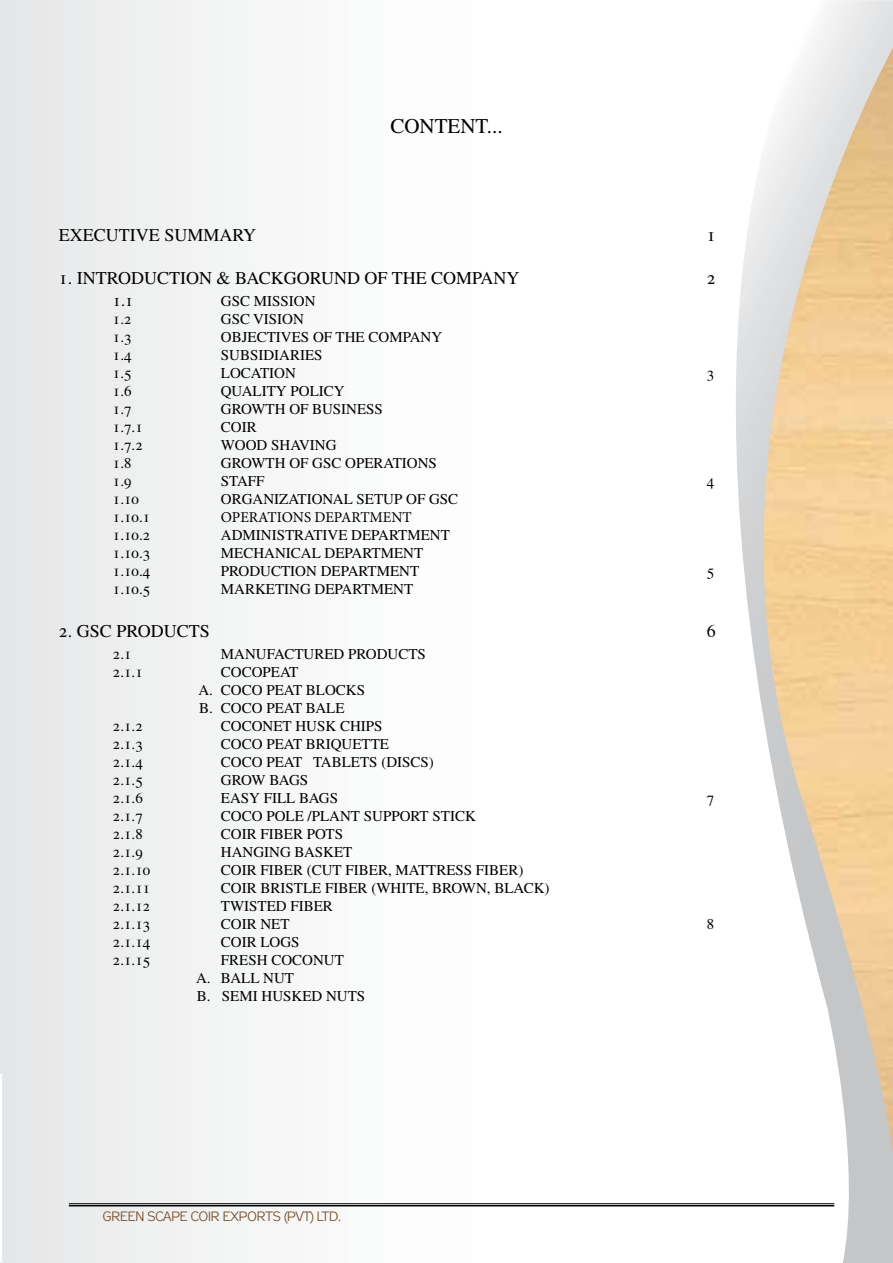
<style>
.page{position:relative;width:893px;height:1263px;background:#fff}
.page>*{position:absolute;margin:0;border:0;box-sizing:border-box;transform-origin:0 0}
.t1{font:21px "Times Roman SC";color:#000}
.t2{font:18px "Times Roman SC";color:#000}
.t3{font:16.5px "Times Roman SC";color:#000}
.t4{font:15px/18px "Times Roman SC";color:#000}
.t5{font:15px "Minion Pro";letter-spacing:-.005em;color:#000}
.t6{font:15px "Times Roman SC";letter-spacing:-.035em;color:#000}
.t7{font:13.5px "Zeppelin 31";color:#754d29}
</style>
<div class="page">
<img style="left:734px;top:0;width:159px;height:1263px">
<img style="left:734px;top:45px;width:159px;height:1119px">
<hr style="left:69px;top:1205px;width:765px;height:1px;background:#000">
<hr style="left:69px;top:1203px;width:765px;height:1px;background:#000">
<img style="left:0;top:630px;width:1px;height:444px">
<img style="left:0;top:0;width:1px;height:630px">
<h1 class="t1" style="left:390px;top:114px;width:114px">CONTENT...</h1>
<p class="t2" style="left:59px;top:225px;width:199px">EXECUTIVE SUMMARY</p>
<p class="t2" style="left:707px;top:225px;width:10px">1</p>
<p class="t2" style="left:59px;top:268px;width:462px">1. INTRODUCTION &amp; BACKGORUND OF THE COMPANY</p>
<p class="t2" style="left:707px;top:268px;width:10px">2</p>
<p class="t3" style="left:113px;top:291px;width:22px">1.1</p>
<p class="t4" style="left:221px;top:292px;width:96px">GSC MISSION</p>
<p class="t4" style="left:113px;top:310px;width:20px">1.2</p>
<p class="t4" style="left:221px;top:310px;width:84px">GSC VISION</p>
<p class="t4" style="left:113px;top:328px;width:20px">1.3</p>
<p class="t4" style="left:221px;top:328px;width:223px">OBJECTIVES OF THE COMPANY</p>
<p class="t4" style="left:113px;top:346px;width:20px">1.4</p>
<p class="t4" style="left:221px;top:346px;width:103px">SUBSIDIARIES</p>
<p class="t4" style="left:113px;top:364px;width:20px">1.5</p>
<p class="t4" style="left:221px;top:364px;width:76px">LOCATION</p>
<p class="t4" style="left:707px;top:364px;width:9px">3</p>
<p class="t4" style="left:113px;top:382px;width:20px">1.6</p>
<p class="t4" style="left:221px;top:382px;width:125px">QUALITY POLICY</p>
<p class="t4" style="left:113px;top:400px;width:20px">1.7</p>
<p class="t4" style="left:221px;top:400px;width:164px">GROWTH OF BUSINESS</p>
<p class="t4" style="left:113px;top:418px;width:31px">1.7.1</p>
<p class="t4" style="left:221px;top:418px;width:37px">COIR</p>
<p class="t4" style="left:113px;top:436px;width:31px">1.7.2</p>
<p class="t4" style="left:221px;top:436px;width:117px">WOOD SHAVING</p>
<p class="t4" style="left:113px;top:454px;width:20px">1.8</p>
<p class="t4" style="left:221px;top:454px;width:217px">GROWTH OF GSC OPERATIONS</p>
<p class="t4" style="left:113px;top:472px;width:20px">1.9</p>
<p class="t4" style="left:221px;top:472px;width:45px">STAFF</p>
<p class="t4" style="left:707px;top:472px;width:9px">4</p>
<p class="t4" style="left:113px;top:490px;width:28px">1.10</p>
<p class="t4" style="left:221px;top:490px;width:239px">ORGANIZATIONAL SETUP OF GSC</p>
<p class="t4" style="left:113px;top:508px;width:39px">1.10.1</p>
<p class="t5" style="left:221px;top:507px;width:192px">OPERATIONS DEPARTMENT</p>
<p class="t4" style="left:113px;top:526px;width:39px">1.10.2</p>
<p class="t4" style="left:221px;top:526px;width:230px">ADMINISTRATIVE DEPARTMENT</p>
<p class="t4" style="left:113px;top:544px;width:39px">1.10.3</p>
<p class="t4" style="left:221px;top:544px;width:204px">MECHANICAL DEPARTMENT</p>
<p class="t4" style="left:113px;top:562px;width:39px">1.10.4</p>
<p class="t4" style="left:221px;top:562px;width:200px">PRODUCTION DEPARTMENT</p>
<p class="t4" style="left:707px;top:562px;width:9px">5</p>
<p class="t4" style="left:113px;top:580px;width:39px">1.10.5</p>
<p class="t4" style="left:221px;top:580px;width:194px">MARKETING DEPARTMENT</p>
<p class="t2" style="left:59px;top:621px;width:152px">2. GSC PRODUCTS</p>
<p class="t2" style="left:707px;top:621px;width:10px">6</p>
<p class="t4" style="left:113px;top:644px;width:20px">2.1</p>
<p class="t4" style="left:221px;top:644px;width:207px">MANUFACTURED PRODUCTS</p>
<p class="t4" style="left:113px;top:662px;width:31px">2.1.1</p>
<p class="t4" style="left:198px;top:662px;width:168px;text-indent:23px">COCOPEAT<br>A. COCO PEAT BLOCKS<br>B. COCO PEAT BALE</p>
<p class="t4" style="left:113px;top:716px;width:31px">2.1.2</p>
<p class="t4" style="left:221px;top:716px;width:163px">COCONET HUSK CHIPS</p>
<p class="t4" style="left:113px;top:734px;width:31px">2.1.3</p>
<p class="t4" style="left:221px;top:734px;width:170px">COCO PEAT BRIQUETTE</p>
<p class="t4" style="left:113px;top:752px;width:31px">2.1.4</p>
<p class="t4" style="left:221px;top:752px;width:214px">COCO PEAT TABLETS (DISCS)</p>
<p class="t4" style="left:113px;top:770px;width:31px">2.1.5</p>
<p class="t6" style="left:221px;top:771px;width:89px">GROW BAGS</p>
<p class="t4" style="left:113px;top:788px;width:31px">2.1.6</p>
<p class="t4" style="left:221px;top:788px;width:119px">EASY FILL BAGS</p>
<p class="t4" style="left:707px;top:788px;width:9px">7</p>
<p class="t4" style="left:113px;top:806px;width:31px">2.1.7</p>
<p class="t4" style="left:221px;top:806px;width:256px">COCO POLE /PLANT SUPPORT STICK</p>
<p class="t4" style="left:113px;top:824px;width:31px">2.1.8</p>
<p class="t4" style="left:221px;top:824px;width:124px">COIR FIBER POTS</p>
<p class="t4" style="left:113px;top:842px;width:31px">2.1.9</p>
<p class="t4" style="left:221px;top:842px;width:133px">HANGING BASKET</p>
<p class="t4" style="left:113px;top:860px;width:39px">2.1.10</p>
<p class="t4" style="left:221px;top:860px;width:304px">COIR FIBER (CUT FIBER, MATTRESS FIBER)</p>
<p class="t4" style="left:113px;top:878px;width:39px">2.1.11</p>
<p class="t4" style="left:221px;top:878px;width:330px">COIR BRISTLE FIBER (WHITE, BROWN, BLACK)</p>
<p class="t4" style="left:113px;top:896px;width:39px">2.1.12</p>
<p class="t4" style="left:221px;top:896px;width:114px">TWISTED FIBER</p>
<p class="t4" style="left:113px;top:914px;width:39px">2.1.13</p>
<p class="t4" style="left:221px;top:914px;width:70px">COIR NET</p>
<p class="t4" style="left:707px;top:914px;width:9px">8</p>
<p class="t4" style="left:113px;top:932px;width:39px">2.1.14</p>
<p class="t4" style="left:221px;top:932px;width:80px">COIR LOGS</p>
<p class="t4" style="left:113px;top:950px;width:39px">2.1.15</p>
<p class="t4" style="left:196px;top:950px;width:171px;text-indent:25px">FRESH COCONUT<br>A. BALL NUT<br>B. SEMI HUSKED NUTS</p>
<p class="t7" style="left:103px;top:1209px;width:240px">GREEN SCAPE COIR EXPORTS (PVT) LTD.</p>
</div>
